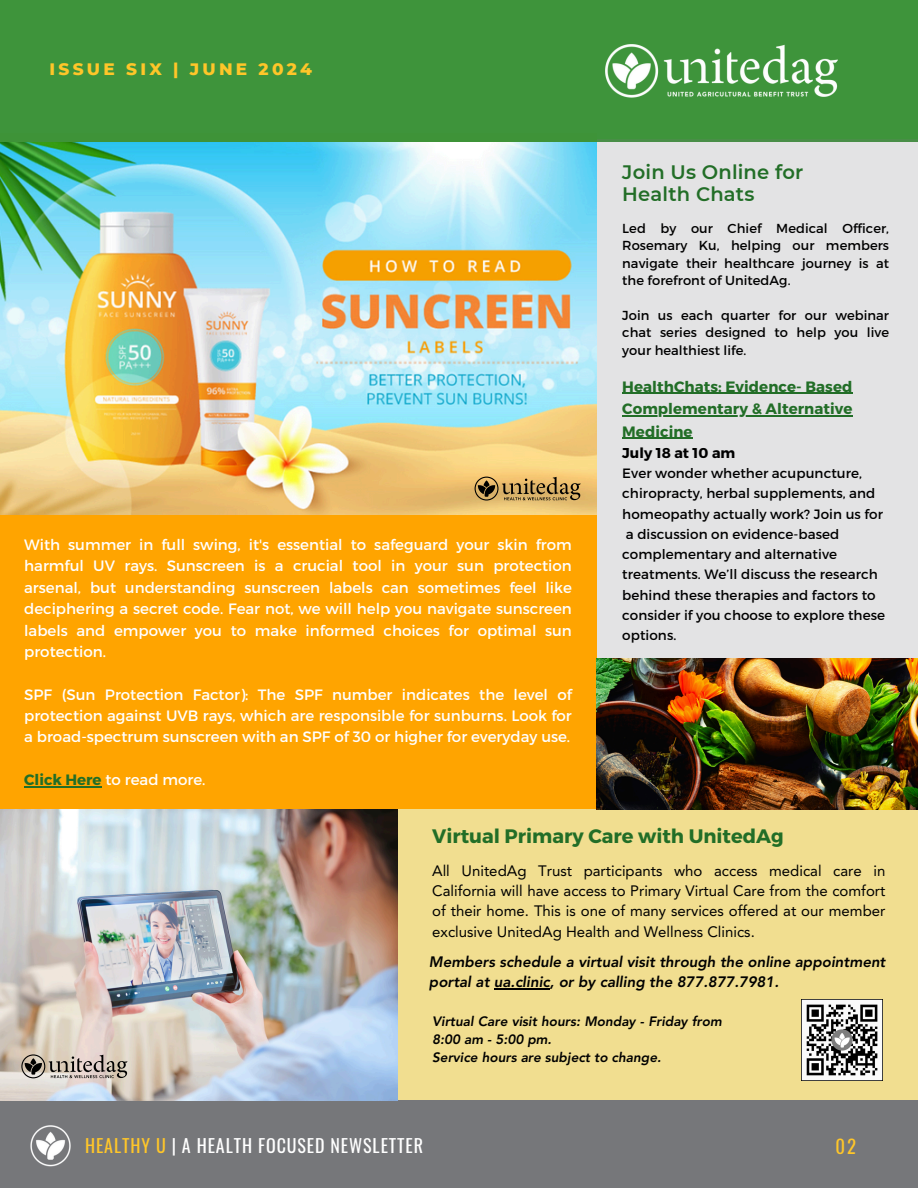
<style>
.page{position:relative;width:918px;height:1188px;background:#fff}
.page>*{position:absolute;margin:0;border:0;box-sizing:border-box;transform-origin:0 0}
.t1{font:700 19.5px "Montserrat";color:#226e27}
.t2{font:600 19.5px/22.5px "Montserrat";letter-spacing:.01em;color:#226e27}
.t3{font:18.75px "Oswald";color:#ffc629}
.t4{font:18px "Oswald";letter-spacing:.05em;color:#fff}
.t5{font:800 16.95px "Montserrat";letter-spacing:.19em;color:#ffc629}
.t6{font:15px/21.3px "Montserrat";color:#fff;text-align:justify}
.t7{font:15px/20.2px "Avenir LT Std";color:#000;text-align:justify}
.t8{font:italic 800 15px/20.2px "Avenir LT Std";color:#000}
.t9{font:700 15px/22.5px "Montserrat";letter-spacing:.005em;color:#226e27}
.t10{font:700 14.25px "Montserrat";letter-spacing:.005em;color:#000}
.t11{font:13.5px/20.2px "Montserrat";letter-spacing:.005em;color:#000}
.t12{font:italic 800 13.5px/18px "Avenir LT Std";color:#000}
.t13{font:13.05px/17.4px "Montserrat";letter-spacing:.005em;color:#000;text-align:justify}
.s1{font-weight:700;color:#226e27}
.s2{color:#ffc629}
</style>
<div class="page">
<div style="left:0;top:133px;width:596px;height:714px;background:#ffa400"></div>
<div style="left:0;top:0;width:918px;height:142px;background:#3c9339"></div>
<img style="left:606px;top:44px;width:232px;height:53px">
<img style="left:0;top:142px;width:597px;height:372px">
<div style="left:597px;top:139px;width:321px;height:700px;background:#e3e3e4"></div>
<div style="left:0;top:1100px;width:918px;height:88px;background:#76777a"></div>
<img style="left:30px;top:1126px;width:41px;height:40px">
<hr style="left:24px;top:786px;width:78px;height:1px;background:#226e27">
<div style="left:0;top:809px;width:918px;height:291px;background:#f1de90"></div>
<img style="left:802px;top:1000px;width:81px;height:81px">
<img style="left:0;top:810px;width:397px;height:290px">
<svg style="left:21px;top:1054px;width:106px;height:24px;background:#a79d93"></svg>
<hr style="left:494px;top:988px;width:56px;height:2px;background:#000">
<hr style="left:622px;top:393px;width:231px;height:1px;background:#226e27">
<hr style="left:622px;top:415px;width:231px;height:1px;background:#226e27">
<hr style="left:622px;top:438px;width:71px;height:1px;background:#226e27">
<img style="left:596px;top:658px;width:322px;height:151px">
<svg style="left:475px;top:477px;width:105px;height:23px;background:#a88850"></svg>
<p class="t5" style="left:50px;top:59px;width:264px">ISSUE SIX | JUNE 2024</p>
<p class="t6" style="left:24px;top:533px;width:549px">With summer in full swing, it's essential to safeguard your skin from harmful UV rays. Sunscreen is a crucial tool in your sun protection arsenal, but understanding sunscreen labels can sometimes feel like deciphering a secret code. Fear not, we will help you navigate sunscreen labels and empower you to make informed choices for optimal sun protection.</p>
<p class="t6" style="left:24px;top:683px;width:549px">SPF (Sun Protection Factor): The SPF number indicates the level of protection against UVB rays, which are responsible for sunburns. Look for a broad-spectrum sunscreen with an SPF of 30 or higher for everyday use.</p>
<p class="t6" style="left:24px;top:768px;width:183px"><span class="s1">Click Here</span> to read more.</p>
<p class="t2" style="left:622px;top:160px;width:183px">Join Us Online for<br>Health Chats</p>
<h4 class="t13" style="left:622px;top:219px;width:268px">Led by our Chief Medical Officer, Rosemary Ku, helping our members navigate their healthcare journey is at the forefront of UnitedAg.</h4>
<h6 class="t13" style="left:622px;top:306px;width:268px">Join us each quarter for our webinar chat series designed to help you live your healthiest life.</h6>
<p class="t9" style="left:622px;top:374px;width:232px">HealthChats: Evidence- Based</p>
<h1 class="t9" style="left:622px;top:397px;width:232px">Complementary &amp; Alternative<br>Medicine</h1>
<h1 class="t10" style="left:622px;top:444px;width:115px">July 18 at 10 am</h1>
<p class="t11" style="left:622px;top:463px;width:241px">Ever wonder whether acupuncture,</p>
<h1 class="t11" style="left:622px;top:483px;width:262px">chiropracty, herbal supplements, and homeopathy actually work? Join us for</h1>
<p class="t11" style="left:622px;top:523px;width:264px">a discussion on evidence-based complementary and alternative treatments. We’ll discuss the research behind these therapies and factors to consider if you choose to explore these options.</p>
<p class="t1" style="left:432px;top:823px;width:353px">Virtual Primary Care with UnitedAg</p>
<p class="t7" style="left:432px;top:862px;width:455px">All UnitedAg Trust participants who access medical care in California will have access to Primary Virtual Care from the comfort of their home. This is one of many services offered at our member exclusive UnitedAg Health and Wellness Clinics.</p>
<h2 class="t8" style="left:429px;top:953px;width:458px">Members schedule a virtual visit through the online appointment portal at ua.clinic, or by calling the 877.877.7981.</h2>
<h5 class="t12" style="left:432px;top:1014px;width:291px">Virtual Care visit hours: Monday - Friday from<br>8:00 am - 5:00 pm.<br>Service hours are subject to change.</h5>
<p class="t4" style="left:85px;top:1132px;width:340px"><span class="s2">HEALTHY U</span> | A HEALTH FOCUSED NEWSLETTER</p>
<h5 class="t3" style="left:849px;top:1130px;width:10px">5</h5>
<p class="t3" style="left:836px;top:1132px;width:22px">02</p>
</div>
